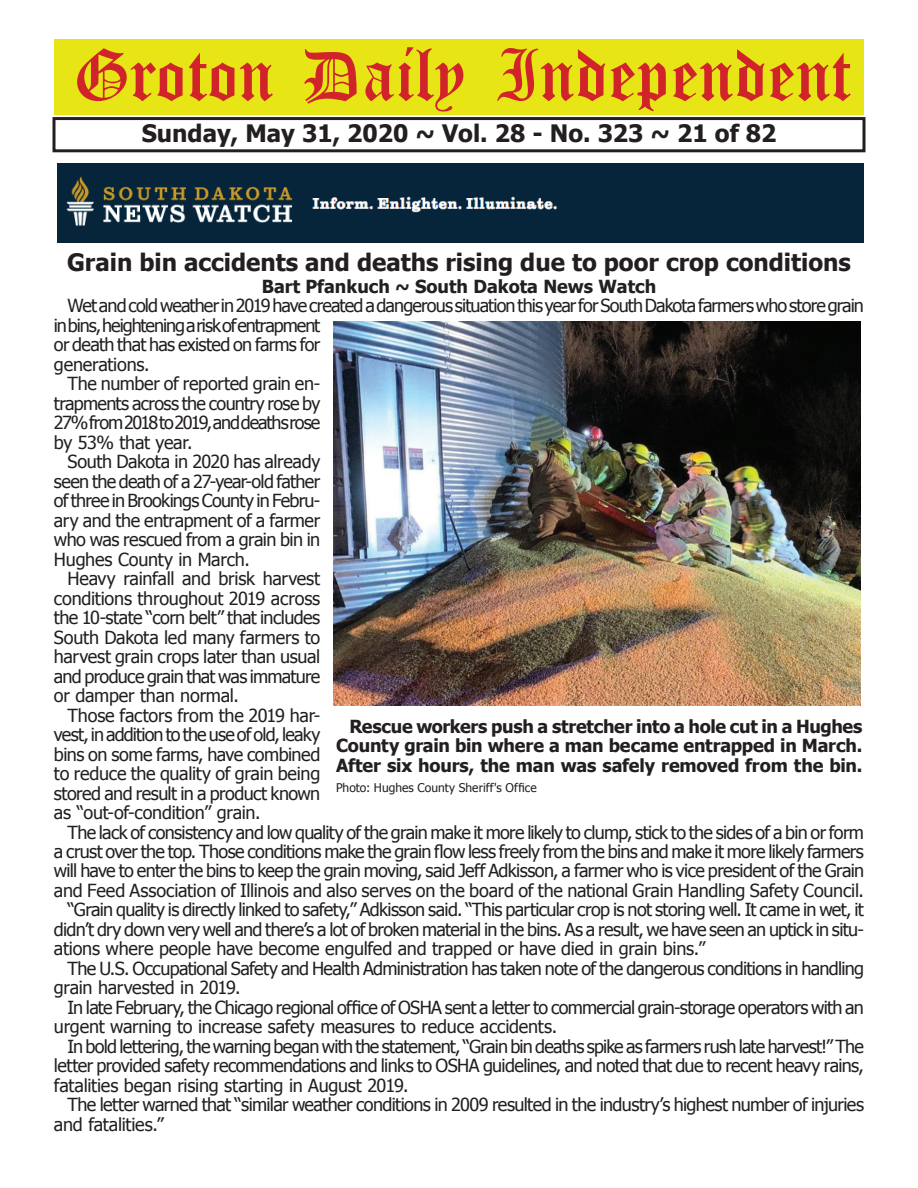
<style>
.page{position:relative;width:918px;height:1188px;background:#fff}
.page>*{position:absolute;margin:0;border:0;box-sizing:border-box;transform-origin:0 0}
.t1{font:54px "Old English Five";color:#d1232a}
.t2{font:700 24px "Tahoma";color:#231f20}
.t3{font:18px "Tahoma";letter-spacing:-.035em;color:#231f20}
.t4{font:18px "Tahoma";letter-spacing:-.015em;color:#231f20}
.t5{font:18px "Tahoma";letter-spacing:-.01em;color:#231f20}
.t6{font:700 18px/19.5px "Tahoma";color:#231f20;text-align:justify}
.t7{font:18px "Tahoma";letter-spacing:-.055em;color:#231f20}
.t8{font:12px "Tahoma";letter-spacing:.005em;color:#231f20}
</style>
<div class="page">
<div style="left:52px;top:117px;width:814px;height:35px;border:3px solid #231f20"></div>
<div style="left:54px;top:40px;width:810px;height:75px;background:#e7e515"></div>
<img style="left:57px;top:164px;width:807px;height:79px">
<img style="left:334px;top:322px;width:526px;height:384px">
<h1 class="t1" style="left:73px;top:50px;width:779px">Groton Daily Independent</h1>
<h2 class="t2" style="left:142px;top:116px;width:636px">Sunday, May 31, 2020 ~ Vol. 28 - No. 323 ~ 21 of 82</h2>
<h2 class="t2" style="left:67px;top:246px;width:785px">Grain bin accidents and deaths rising due to poor crop conditions</h2>
<p class="t6" style="left:262px;top:275px;width:396px">Bart Pfankuch ~ South Dakota News Watch</p>
<p class="t3" style="left:67px;top:294px;width:798px">Wet and cold weather in 2019 have created a dangerous situation this year for South Dakota farmers who store grain</p>
<p class="t7" style="left:54px;top:313px;width:268px">in bins, heightening a risk of entrapment</p>
<p class="t3" style="left:54px;top:333px;width:268px">or death that has existed on farms for</p>
<p class="t4" style="left:54px;top:352px;width:97px">generations.</p>
<p class="t3" style="left:67px;top:372px;width:254px">The number of reported grain en-</p>
<p class="t3" style="left:54px;top:391px;width:268px">trapments across the country rose by</p>
<p class="t7" style="left:54px;top:411px;width:268px">27% from 2018 to 2019, and deaths rose</p>
<p class="t3" style="left:54px;top:430px;width:140px">by 53% that year.</p>
<p class="t3" style="left:67px;top:450px;width:254px">South Dakota in 2020 has already</p>
<p class="t3" style="left:54px;top:469px;width:268px">seen the death of a 27-year-old father</p>
<p class="t3" style="left:54px;top:488px;width:268px">of three in Brookings County in Febru-</p>
<p class="t3" style="left:54px;top:508px;width:268px">ary and the entrapment of a farmer</p>
<p class="t3" style="left:54px;top:527px;width:268px">who was rescued from a grain bin in</p>
<p class="t4" style="left:54px;top:547px;width:197px">Hughes County in March.</p>
<p class="t4" style="left:67px;top:566px;width:254px">Heavy rainfall and brisk harvest</p>
<p class="t5" style="left:54px;top:586px;width:268px">conditions throughout 2019 across</p>
<p class="t3" style="left:54px;top:605px;width:268px">the 10-state “corn belt” that includes</p>
<p class="t4" style="left:54px;top:625px;width:268px">South Dakota led many farmers to</p>
<p class="t3" style="left:54px;top:644px;width:268px">harvest grain crops later than usual</p>
<p class="t3" style="left:54px;top:664px;width:268px">and produce grain that was immature</p>
<p class="t4" style="left:54px;top:683px;width:186px">or damper than normal.</p>
<p class="t5" style="left:67px;top:703px;width:254px">Those factors from the 2019 har-</p>
<p class="t3" style="left:54px;top:722px;width:268px">vest, in addition to the use of old, leaky</p>
<p class="t3" style="left:54px;top:742px;width:268px">bins on some farms, have combined</p>
<p class="t4" style="left:54px;top:761px;width:268px">to reduce the quality of grain being</p>
<p class="t3" style="left:54px;top:781px;width:268px">stored and result in a product known</p>
<p class="t4" style="left:54px;top:800px;width:208px">as “out-of-condition” grain.</p>
<p class="t3" style="left:67px;top:820px;width:798px">The lack of consistency and low quality of the grain make it more likely to clump, stick to the sides of a bin or form</p>
<p class="t3" style="left:54px;top:839px;width:812px">a crust over the top. Those conditions make the grain flow less freely from the bins and make it more likely farmers</p>
<p class="t3" style="left:54px;top:859px;width:812px">will have to enter the bins to keep the grain moving, said Jeff Adkisson, a farmer who is vice president of the Grain</p>
<p class="t5" style="left:54px;top:878px;width:812px">and Feed Association of Illinois and also serves on the board of the national Grain Handling Safety Council.</p>
<p class="t3" style="left:67px;top:898px;width:798px">“Grain quality is directly linked to safety,” Adkisson said. “This particular crop is not storing well. It came in wet, it</p>
<p class="t3" style="left:54px;top:917px;width:812px">didn’t dry down very well and there’s a lot of broken material in the bins. As a result, we have seen an uptick in situ-</p>
<p class="t4" style="left:54px;top:937px;width:653px">ations where people have become engulfed and trapped or have died in grain bins.”</p>
<p class="t3" style="left:67px;top:956px;width:798px">The U.S. Occupational Safety and Health Administration has taken note of the dangerous conditions in handling</p>
<p class="t3" style="left:54px;top:976px;width:188px">grain harvested in 2019.</p>
<p class="t3" style="left:67px;top:995px;width:798px">In late February, the Chicago regional office of OSHA sent a letter to commercial grain-storage operators with an</p>
<p class="t5" style="left:54px;top:1015px;width:505px">urgent warning to increase safety measures to reduce accidents.</p>
<p class="t3" style="left:67px;top:1034px;width:798px">In bold lettering, the warning began with the statement, “Grain bin deaths spike as farmers rush late harvest!” The</p>
<p class="t3" style="left:54px;top:1054px;width:811px">letter provided safety recommendations and links to OSHA guidelines, and noted that due to recent heavy rains,</p>
<p class="t4" style="left:54px;top:1073px;width:356px">fatalities began rising starting in August 2019.</p>
<p class="t3" style="left:67px;top:1093px;width:798px">The letter warned that “similar weather conditions in 2009 resulted in the industry’s highest number of injuries</p>
<p class="t4" style="left:54px;top:1112px;width:111px">and fatalities.”</p>
<p class="t6" style="left:336px;top:715px;width:528px;text-indent:14px">Rescue workers push a stretcher into a hole cut in a Hughes County grain bin where a man became entrapped in March.<br>After six hours, the man was safely removed from the bin.</p>
<p class="t8" style="left:336px;top:779px;width:202px">Photo: Hughes County Sheriff's Office</p>
</div>
